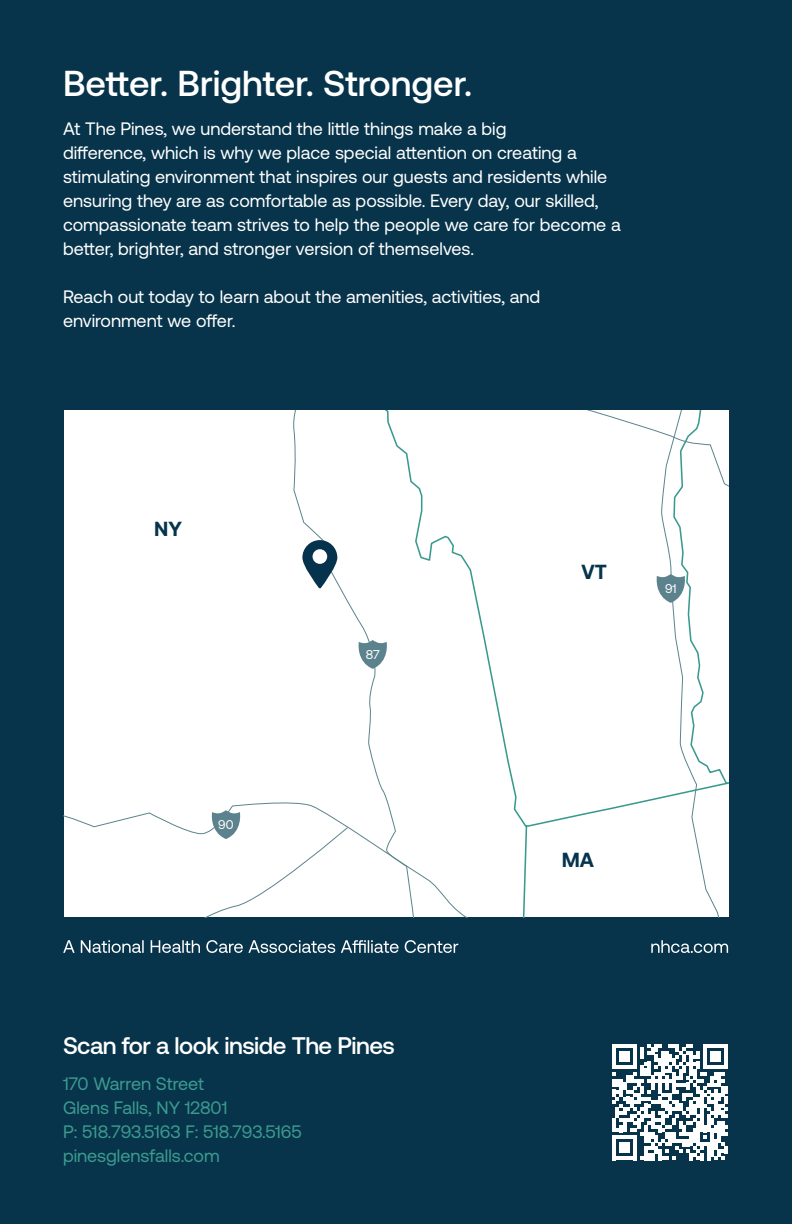
<style>
.page{position:relative;width:792px;height:1224px;background:#07344b}
.page>*{position:absolute;margin:0;border:0;box-sizing:border-box;transform-origin:0 0}
.t1{font:500 36px "Aeonik";color:#fff}
.t2{font:500 24px "Aeonik";letter-spacing:-.02em;color:#fff}
.t3{font:700 20.4px "Aeonik";color:#06344c}
.t4{font:18px/24px "Aeonik";color:#fff}
.t5{font:18px/24px "Aeonik";color:#3c9b8f}
.t6{font:12.8px "Aeonik";color:#fff}
</style>
<div class="page">
<hr style="left:63px;top:1007px;width:666px;height:1px;background:#01344c">
<svg style="left:63px;top:940px;width:395px;height:13px"></svg>
<svg style="left:651px;top:940px;width:77px;height:13px"></svg>
<div style="left:64px;top:410px;width:664px;height:508px;background:#fff"></div>
<div style="left:313px;top:549px;width:14px;height:15px;background:#fff;border-radius:50%"></div>
<svg style="left:612px;top:1044px;width:116px;height:116px"></svg>
<h1 class="t1" style="left:63px;top:64px;width:411px">Better. Brighter. Stronger.</h1>
<p class="t4" style="left:63px;top:117px;width:559px">At The Pines, we understand the little things make a big<br>difference, which is why we place special attention on creating a stimulating environment that inspires our guests and residents while ensuring they are as comfortable as possible. Every day, our skilled, compassionate team strives to help the people we care for become a better, brighter, and stronger version of themselves.</p>
<p class="t4" style="left:63px;top:285px;width:479px">Reach out today to learn about the amenities, activities, and environment we offer.</p>
<p class="t3" style="left:154px;top:517px;width:29px">NY</p>
<p class="t6" style="left:218px;top:817px;width:17px">90</p>
<p class="t6" style="left:366px;top:647px;width:15px">87</p>
<h2 class="t2" style="left:63px;top:1032px;width:333px">Scan for a look inside The Pines</h2>
<p class="t5" style="left:63px;top:1072px;width:240px">170 Warren Street<br>Glens Falls, NY 12801<br>P: 518.793.5163 F: 518.793.5165 pinesglensfalls.com</p>
<p class="t3" style="left:581px;top:560px;width:27px">VT</p>
<p class="t6" style="left:665px;top:581px;width:13px">91</p>
<p class="t3" style="left:562px;top:848px;width:34px">MA</p>
</div>
